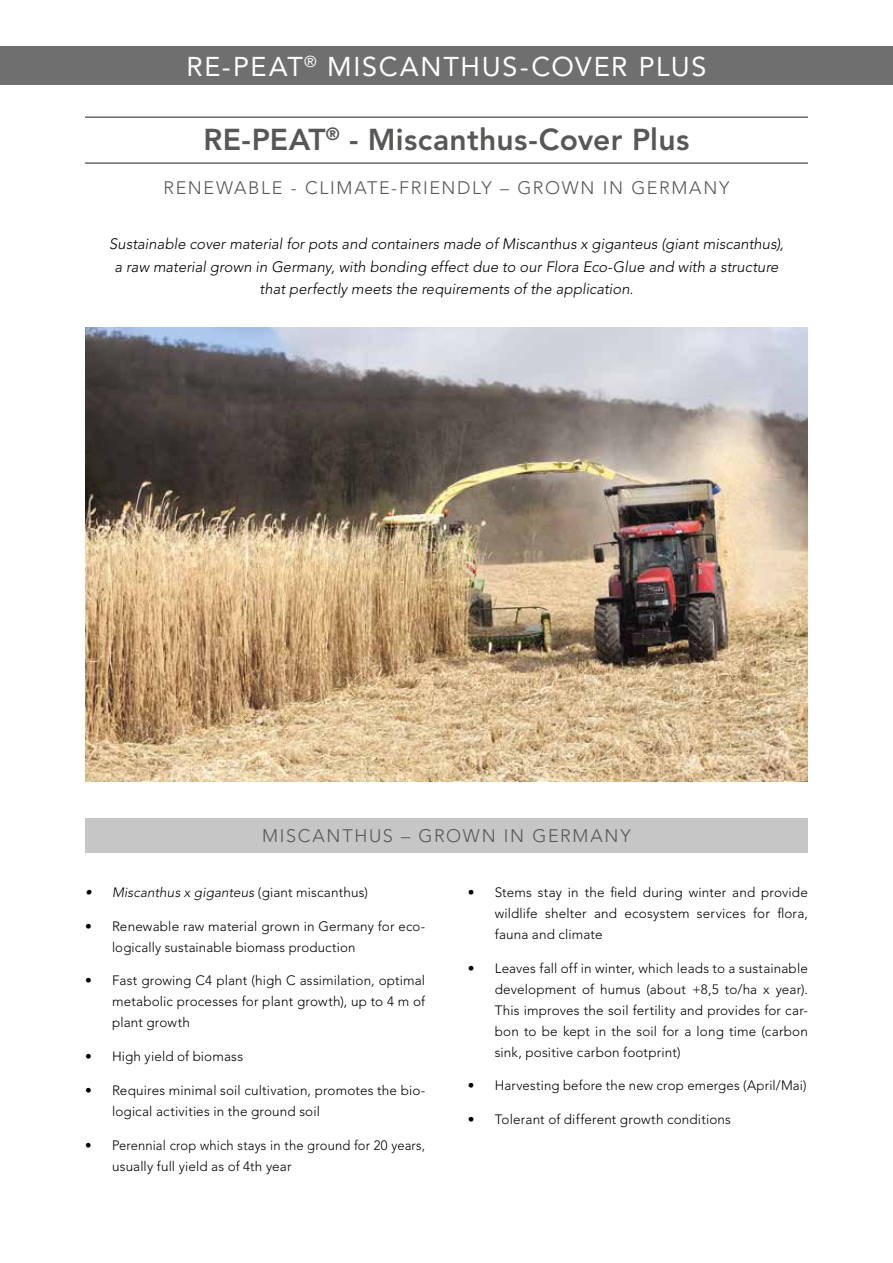
<style>
.page{position:relative;width:893px;height:1263px;background:#fff}
.page>*{position:absolute;margin:0;border:0;box-sizing:border-box;transform-origin:0 0}
.t1{font:800 30px "Avenir LT Std";letter-spacing:.01em;color:#575756}
.t2{font:27px "Avenir LT Std";letter-spacing:.06em;color:#fff}
.t3{font:300 18px "Avenir LT Std";letter-spacing:.09em;color:#575756}
.t4{font:italic 300 15px/22.5px "Avenir LT Std";letter-spacing:.005em;color:#000;text-align:center}
.t5{font:300 13.5px/21px "Avenir LT Std";letter-spacing:.01em;color:#000;text-align:justify}
.t6{font:300 13.5px/21px "Avenir LT Std";letter-spacing:.01em;color:#000;scale:.96 1}
.t7{font:italic 300 13.5px "Avenir LT Std";letter-spacing:.01em;color:#000}
.s1{font-style:normal}
</style>
<div class="page">
<div style="left:85px;top:819px;width:723px;height:34px;background:#c6c6c6"></div>
<div style="left:0;top:47px;width:893px;height:38px;background:#706f6f"></div>
<img style="left:85px;top:327px;width:723px;height:454px">
<hr style="left:85px;top:117px;width:723px;height:1px;background:#575756">
<hr style="left:85px;top:162px;width:723px;height:2px;background:#575756">
<h2 class="t2" style="left:186px;top:51px;width:522px">RE-PEAT<sup>®</sup> MISCANTHUS-COVER PLUS</h2>
<h1 class="t1" style="left:204px;top:122px;width:487px">RE-PEAT<sup>®</sup> - Miscanthus-Cover Plus</h1>
<h3 class="t3" style="left:163px;top:177px;width:568px">RENEWABLE - CLIMATE-FRIENDLY – GROWN IN GERMANY</h3>
<p class="t4" style="left:109px;top:233px;width:676px">Sustainable cover material for pots and containers made of Miscanthus x giganteus (giant miscanthus), a raw material grown in Germany, with bonding effect due to our Flora Eco-Glue and with a structure that perfectly meets the requirements of the application.</p>
<h3 class="t3" style="left:262px;top:826px;width:370px">MISCANTHUS – GROWN IN GERMANY</h3>
<p class="t7" style="left:85px;top:884px;width:284px">• Miscanthus x giganteus <span class="s1">(giant miscanthus)</span></p>
<p class="t5" style="left:112px;top:915px;width:315px;text-indent:-27px">• Renewable raw material grown in Germany for eco&shy;logically sustainable biomass production</p>
<p class="t5" style="left:112px;top:970px;width:315px;text-indent:-27px">• Fast growing C4 plant (high C assimilation, optimal metabolic processes for plant growth), up to 4 m of plant growth</p>
<p class="t5" style="left:85px;top:1046px;width:160px">• High yield of biomass</p>
<p class="t5" style="left:112px;top:1080px;width:315px;text-indent:-27px">• Requires minimal soil cultivation, promotes the bio&shy;logical activities in the ground soil</p>
<p class="t6" style="left:112px;top:1134px;width:328px;text-indent:-27px">• Perennial crop which stays in the ground for 20 years, usually full yield as of 4th year</p>
<p class="t5" style="left:495px;top:882px;width:315px;text-indent:-27px">• Stems stay in the field during winter and provide wildlife shelter and ecosystem services for flora, fauna and climate</p>
<p class="t5" style="left:495px;top:957px;width:315px;text-indent:-27px">• Leaves fall off in winter, which leads to a sustainable development of humus (about +8,5 to/ha x year).<br>This improves the soil fertility and provides for car&shy;bon to be kept in the soil for a long time (carbon sink, positive carbon footprint)</p>
<p class="t5" style="left:468px;top:1075px;width:340px">• Harvesting before the new crop emerges (April/Mai)</p>
<p class="t5" style="left:468px;top:1109px;width:265px">• Tolerant of different growth conditions</p>
</div>
